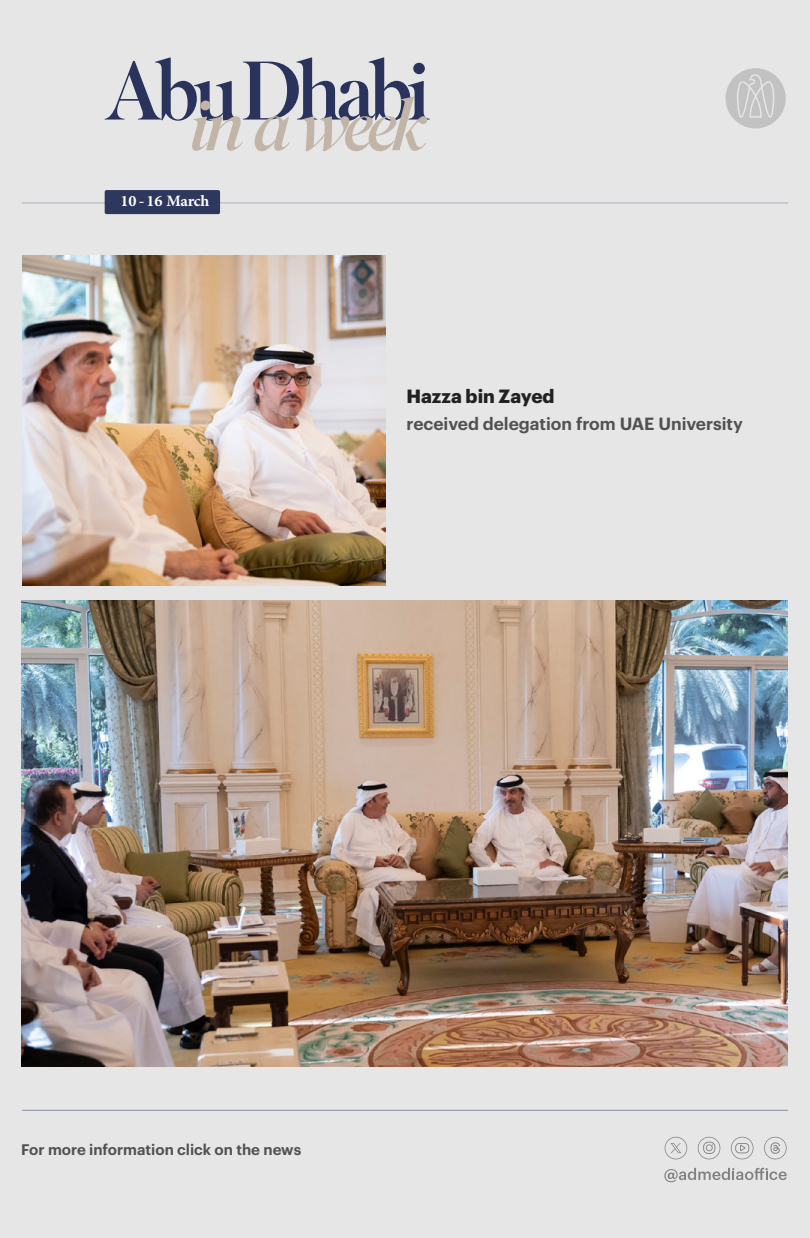
<style>
.page{position:relative;width:810px;height:1238px;background:#e5e6e5}
.page>*{position:absolute;margin:0;border:0;box-sizing:border-box;transform-origin:0 0}
.t1{font:700 22.2px "Adobe Arabic";letter-spacing:-.01em;color:#fff}
.t2{font:700 18.75px "Graphik";color:#212121}
.t3{font:600 17.25px "Graphik";color:#515151}
.t4{font:600 15px "Graphik";color:#515151}
</style>
<div class="page">
<hr style="left:22px;top:202px;width:111px;height:2px;background:#969cad">
<hr style="left:180px;top:202px;width:608px;height:2px;background:#969cad">
<svg style="left:726px;top:68px;width:60px;height:60px"></svg>
<svg style="left:731px;top:1136px;width:23px;height:23px"></svg>
<svg style="left:664px;top:1167px;width:123px;height:15px"></svg>
<svg style="left:764px;top:1136px;width:23px;height:23px"></svg>
<svg style="left:665px;top:1136px;width:22px;height:23px"></svg>
<svg style="left:698px;top:1136px;width:22px;height:23px"></svg>
<svg style="left:105px;top:57px;width:325px;height:94px"></svg>
<hr style="left:22px;top:1109px;width:766px;height:1px;background:#2e385f">
<div style="left:105px;top:190px;width:115px;height:24px;background:#2e385e;border-radius:2px"></div>
<img style="left:22px;top:255px;width:363px;height:330px">
<img style="left:22px;top:601px;width:766px;height:465px">
<p class="t1" style="left:121px;top:185px;width:90px">10-16 March</p>
<p class="t2" style="left:406px;top:382px;width:150px">Hazza bin Zayed</p>
<p class="t3" style="left:406px;top:410px;width:338px">received delegation from UAE University</p>
<p class="t4" style="left:21px;top:1137px;width:282px">For more information click on the news</p>
</div>
